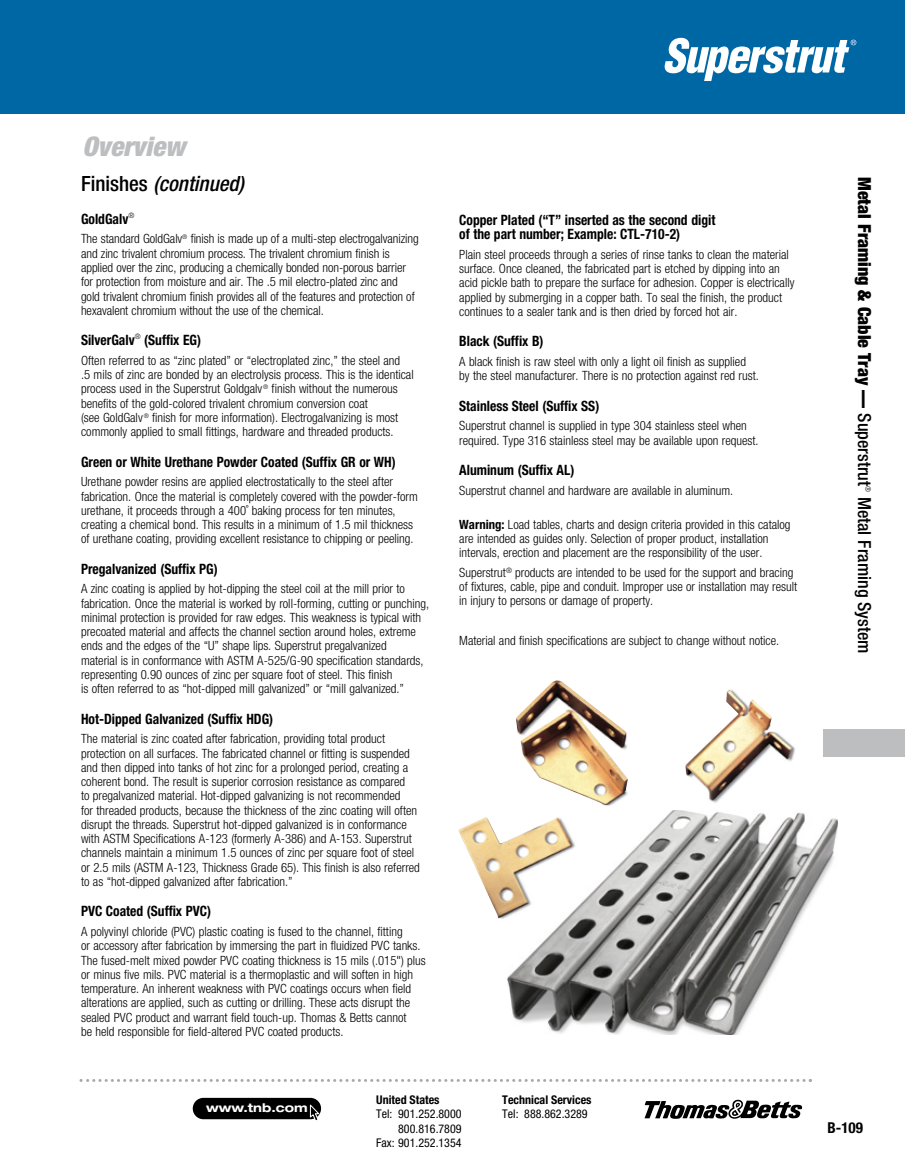
<style>
.page{position:relative;width:905px;height:1175px;background:#fff}
.page>*{position:absolute;margin:0;border:0;box-sizing:border-box;transform-origin:0 0}
.t1{font:italic 900 condensed 27px "Helvetica Neue LT Std";color:#bcbec0}
.t2{font:italic 500 condensed 21px "Helvetica Neue LT Std";color:#000}
.t3{font:900 condensed 18px "Helvetica Neue LT Std";color:#000}
.t4{font:500 condensed 18px "Helvetica Neue LT Std";color:#000}
.t5{font:700 condensed 15px "Helvetica Neue LT Std";color:#000}
.t6{font:700 condensed 14.25px/14.2px "Helvetica Neue LT Std";color:#000;scale:.95 1}
.t7{font:300 condensed 12.75px/14.2px "Helvetica Neue LT Std";color:#000}
.t8{font:condensed 12px/14.4px "Helvetica Neue LT Std";color:#000;text-align:right}
.t9{font:700 condensed 12px "Helvetica Neue LT Std";color:#000}
.t10{font:700 expanded 12px "Helvetica Neue";color:#fff}
.t11{font:300 condensed 7.5px "Helvetica Neue LT Std";color:#000}
.s1{font-style:normal}
.s2{font-weight:700}
.s3{font-weight:500}
</style>
<div class="page">
<svg style="left:80px;top:1079px;width:732px;height:3px"></svg>
<svg style="left:644px;top:1099px;width:158px;height:19px"></svg>
<div style="left:193px;top:1097px;width:128px;height:22px;background:#000;border-radius:11px"></div>
<svg style="left:309px;top:1103px;width:11px;height:17px"></svg>
<div style="left:0;top:0;width:904px;height:114px;background:#0067a5"></div>
<div style="left:824px;top:729px;width:80px;height:27px;background:#bcbec0"></div>
<svg style="left:664px;top:38px;width:192px;height:43px"></svg>
<img style="left:507px;top:810px;width:330px;height:224px">
<img style="left:685px;top:689px;width:110px;height:114px">
<img style="left:516px;top:680px;width:112px;height:125px">
<img style="left:458px;top:816px;width:121px;height:106px">
<p class="t1" style="left:82px;top:130px;width:104px">Overview</p>
<p class="t2" style="left:81px;top:171px;width:164px"><span class="s1">Finishes</span> (continued)</p>
<p class="t6" style="left:81px;top:211px;width:58px">GoldGalv<sup>®</sup></p>
<p class="t7" style="left:81px;top:232px;width:339px">The standard GoldGalv<sup>®</sup> finish is made up of a multi-step electrogalvanizing and zinc trivalent chromium process. The trivalent chromium finish is applied over the zinc, producing a chemically bonded non-porous barrier for protection from moisture and air. The .5 mil electro-plated zinc and gold trivalent chromium finish provides all of the features and protection of hexavalent chromium without the use of the chemical.</p>
<p class="t6" style="left:81px;top:333px;width:128px">SilverGalv<sup>®</sup> (Suffix EG)</p>
<p class="t7" style="left:81px;top:353px;width:334px">Often referred to as “zinc plated” or “electroplated zinc,” the steel and<br>.5 mils of zinc are bonded by an electrolysis process. This is the identical process used in the Superstrut Goldgalv <sup>®</sup> finish without the numerous benefits of the gold-colored trivalent chromium conversion coat<br>(see GoldGalv <sup>®</sup> finish for more information). Electrogalvanizing is most commonly applied to small fittings, hardware and threaded products.</p>
<p class="t6" style="left:81px;top:454px;width:333px">Green or White Urethane Powder Coated (Suffix GR or WH)</p>
<p class="t7" style="left:81px;top:474px;width:338px">Urethane powder resins are applied electrostatically to the steel after fabrication. Once the material is completely covered with the powder-form urethane, it proceeds through a 400˚ baking process for ten minutes, creating a chemical bond. This results in a minimum of 1.5 mil thickness of urethane coating, providing excellent resistance to chipping or peeling.</p>
<p class="t6" style="left:81px;top:561px;width:145px">Pregalvanized (Suffix PG)</p>
<p class="t7" style="left:81px;top:581px;width:349px">A zinc coating is applied by hot-dipping the steel coil at the mill prior to fabrication. Once the material is worked by roll-forming, cutting or punching, minimal protection is provided for raw edges. This weakness is typical with precoated material and affects the channel section around holes, extreme ends and the edges of the “U” shape lips. Superstrut pregalvanized<br>material is in conformance with ASTM A-525/G-90 specification standards, representing 0.90 ounces of zinc per square foot of steel. This finish<br>is often referred to as “hot-dipped mill galvanized” or “mill galvanized.”</p>
<p class="t6" style="left:81px;top:711px;width:204px">Hot-Dipped Galvanized (Suffix HDG)</p>
<p class="t7" style="left:81px;top:731px;width:340px">The material is zinc coated after fabrication, providing total product protection on all surfaces. The fabricated channel or fitting is suspended and then dipped into tanks of hot zinc for a prolonged period, creating a coherent bond. The result is superior corrosion resistance as compared<br>to pregalvanized material. Hot-dipped galvanizing is not recommended<br>for threaded products, because the thickness of the zinc coating will often disrupt the threads. Superstrut hot-dipped galvanized is in conformance with ASTM Specifications A-123 (formerly A-386) and A-153. Superstrut channels maintain a minimum 1.5 ounces of zinc per square foot of steel or 2.5 mils (ASTM A-123, Thickness Grade 65). This finish is also referred to as “hot-dipped galvanized after fabrication.”</p>
<p class="t6" style="left:81px;top:904px;width:138px">PVC Coated (Suffix PVC)</p>
<p class="t7" style="left:81px;top:924px;width:346px">A polyvinyl chloride (PVC) plastic coating is fused to the channel, fitting<br>or accessory after fabrication by immersing the part in fluidized PVC tanks.<br>The fused-melt mixed powder PVC coating thickness is 15 mils (.015") plus or minus five mils. PVC material is a thermoplastic and will soften in high temperature. An inherent weakness with PVC coatings occurs when field alterations are applied, such as cutting or drilling. These acts disrupt the sealed PVC product and warrant field touch-up. Thomas &amp; Betts cannot<br>be held responsible for field-altered PVC coated products.</p>
<p class="t6" style="left:459px;top:212px;width:271px">Copper Plated (“T” inserted as the second digit of the part number; Example: CTL-710-2)</p>
<p class="t7" style="left:459px;top:247px;width:337px">Plain steel proceeds through a series of rinse tanks to clean the material surface. Once cleaned, the fabricated part is etched by dipping into an acid pickle bath to prepare the surface for adhesion. Copper is electrically applied by submerging in a copper bath. To seal the finish, the product continues to a sealer tank and is then dried by forced hot air.</p>
<p class="t6" style="left:459px;top:334px;width:90px">Black (Suffix B)</p>
<p class="t7" style="left:459px;top:354px;width:301px">A black finish is raw steel with only a light oil finish as supplied by the steel manufacturer. There is no protection against red rust.</p>
<p class="t6" style="left:459px;top:398px;width:149px">Stainless Steel (Suffix SS)</p>
<p class="t7" style="left:459px;top:418px;width:301px">Superstrut channel is supplied in type 304 stainless steel when required. Type 316 stainless steel may be available upon request.</p>
<p class="t6" style="left:459px;top:462px;width:123px">Aluminum (Suffix AL)</p>
<p class="t7" style="left:459px;top:483px;width:275px">Superstrut channel and hardware are available in aluminum.</p>
<p class="t7" style="left:459px;top:517px;width:333px"><span class="s2">Warning:</span> Load tables, charts and design criteria provided in this catalog are intended as guides only. Selection of proper product, installation intervals, erection and placement are the responsibility of the user.</p>
<p class="t7" style="left:459px;top:565px;width:339px">Superstrut<sup>®</sup> products are intended to be used for the support and bracing of fixtures, cable, pipe and conduit. Improper use or installation may result in injury to persons or damage of property.</p>
<p class="t7" style="left:459px;top:633px;width:321px">Material and finish specifications are subject to change without notice.</p>
<p class="t10" style="left:206px;top:1100px;width:103px">www.tnb.com</p>
<p class="t9" style="left:376px;top:1092px;width:65px">United States</p>
<p class="t8" style="left:376px;top:1106px;width:87px">Tel: 901.252.8000<br>800.816.7809<br>Fax: 901.252.1354</p>
<p class="t9" style="left:502px;top:1092px;width:91px">Technical Services</p>
<p class="t8" style="left:502px;top:1106px;width:87px">Tel: 888.862.3289</p>
<p class="t3" style="left:875px;top:177px;width:310px;rotate:90deg">Metal Framing &amp; Cable Tray — <span class="s3">Superstrut</span></p>
<p class="t11" style="left:872px;top:486px;width:7px;rotate:90deg">®</p>
<p class="t4" style="left:875px;top:497px;width:158px;rotate:90deg">Metal Framing System</p>
<p class="t5" style="left:827px;top:1118px;width:37px">B-109</p>
</div>
